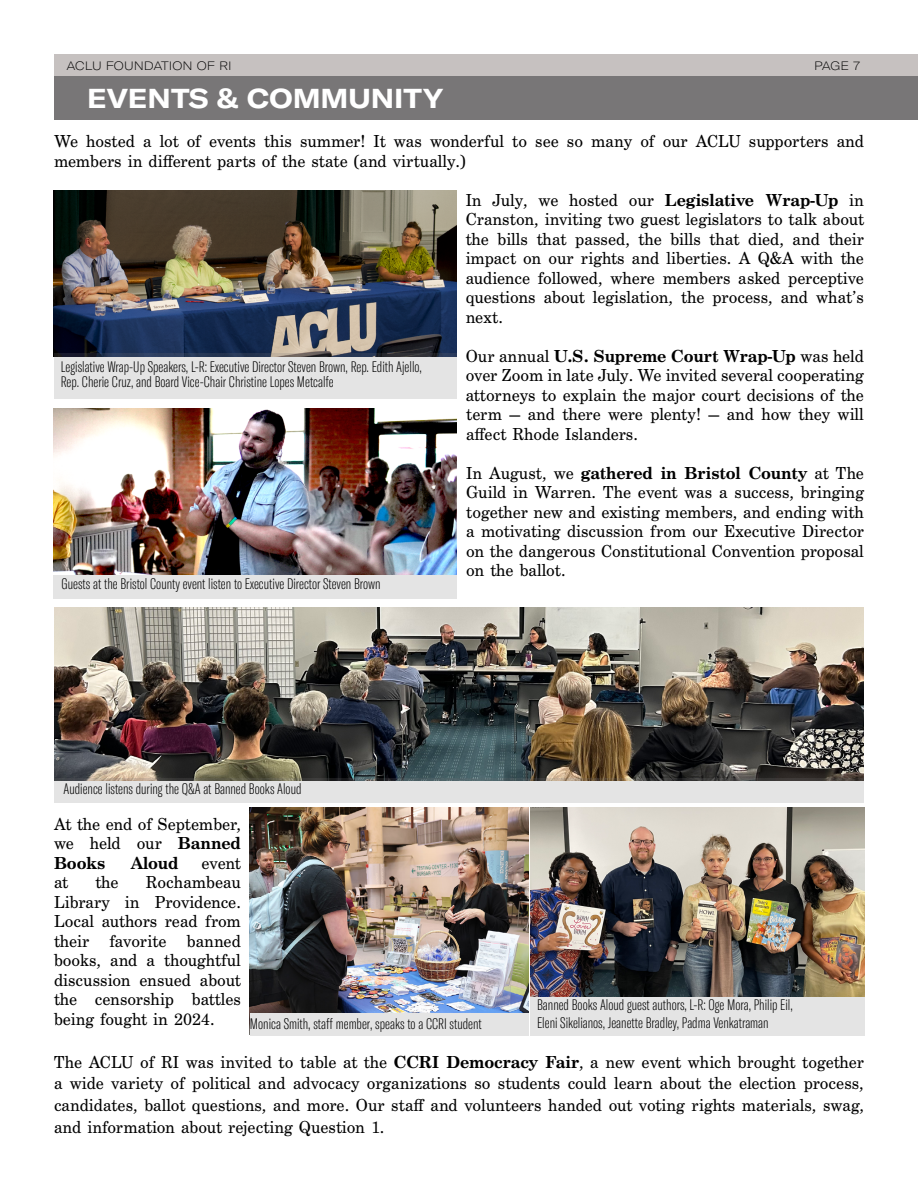
<style>
.page{position:relative;width:918px;height:1188px;background:#fff}
.page>*{position:absolute;margin:0;border:0;box-sizing:border-box;transform-origin:0 0}
.t1{font:700 expanded 27px "GT America";color:#fff}
.t2{font:18px/19.5px "Century Schoolbook FS";color:#000;text-align:justify}
.t3{font:700 18px "Century Schoolbook FS";letter-spacing:-.01em;color:#000}
.t4{font:100 extra-condensed 15px/18px "GT America";color:#000}
.t5{font:100 expanded 12px "GT America";color:#000}
.s1{font-weight:700}
</style>
<div class="page">
<div style="left:54px;top:54px;width:864px;height:23px;background:#c6c1c0"></div>
<div style="left:530px;top:993px;width:335px;height:43px;background:#e4e4e4"></div>
<img style="left:530px;top:807px;width:334px;height:190px">
<img style="left:55px;top:607px;width:809px;height:171px">
<svg style="left:55px;top:778px;width:809px;height:25px;background:#d3d3d2"></svg>
<div style="left:54px;top:558px;width:403px;height:40px;background:#e4e4e4"></div>
<img style="left:54px;top:409px;width:403px;height:165px">
<div style="left:55px;top:77px;width:863px;height:43px;background:#787677"></div>
<img style="left:54px;top:191px;width:403px;height:162px">
<svg style="left:54px;top:353px;width:403px;height:45px;background:#d4d5d6"></svg>
<img style="left:250px;top:807px;width:278px;height:206px">
<div style="left:250px;top:1013px;width:278px;height:23px;background:#e4e4e4"></div>
<p class="t5" style="left:66px;top:59px;width:167px">ACLU FOUNDATION OF RI</p>
<p class="t5" style="left:814px;top:59px;width:48px">PAGE 7</p>
<h1 class="t1" style="left:87px;top:82px;width:358px">EVENTS &amp; COMMUNITY</h1>
<p class="t2" style="left:54px;top:132px;width:812px">We hosted a lot of events this summer! It was wonderful to see so many of our ACLU supporters and members in different parts of the state (and virtually.)</p>
<p class="t2" style="left:466px;top:190px;width:400px">In July, we hosted our <span class="s1">Legislative Wrap-Up</span> in Cranston, inviting two guest legislators to talk about the bills that passed, the bills that died, and their impact on our rights and liberties. A Q&amp;A with the audience followed, where members asked perceptive questions about legislation, the process, and what’s next.</p>
<p class="t2" style="left:466px;top:346px;width:400px">Our annual <span class="s1">U.S. Supreme Court Wrap-Up</span> was held over Zoom in late July. We invited several cooperating attorneys to explain the major court decisions of the term — and there were plenty! — and how they will affect Rhode Islanders.</p>
<p class="t2" style="left:466px;top:463px;width:399px">In August, we <span class="s1">gathered in Bristol County</span> at The Guild in Warren. The event was a success, bringing together new and existing members, and ending with a motivating discussion from our Executive Director on the dangerous Constitutional Convention proposal on the ballot.</p>
<p class="t4" style="left:61px;top:359px;width:362px;line-height:15px">Legislative Wrap-Up Speakers, L-R: Executive Director Steven Brown, Rep. Edith Ajello,<br>Rep. Cherie Cruz, and Board Vice-Chair Christine Lopes Metcalfe</p>
<p class="t4" style="left:62px;top:575px;width:321px">Guests at the Bristol County event listen to Executive Director Steven Brown</p>
<p class="t4" style="left:64px;top:780px;width:239px">Audience listens during the Q&amp;A at Banned Books Aloud</p>
<p class="t2" style="left:54px;top:814px;width:188px">At the end of September, we held our <span class="s1">Banned Books</span></p>
<p class="t3" style="left:131px;top:853px;width:49px">Aloud</p>
<p class="t2" style="left:201px;top:853px;width:41px">event</p>
<p class="t2" style="left:54px;top:873px;width:188px;text-indent:92px">Rochambeau Library in Providence.<br>Local authors read from their favorite banned books, and a thoughtful discussion ensued about the censorship battles being fought in 2024.</p>
<p class="t2" style="left:54px;top:1051px;width:811px;line-height:21.6px">The ACLU of RI was invited to table at the <span class="s1">CCRI Democracy Fair</span>, a new event which brought together a wide variety of political and advocacy organizations so students could learn about the election process, candidates, ballot questions, and more. Our staff and volunteers handed out voting rights materials, swag, and information about rejecting Question 1.</p>
<p class="t2" style="left:54px;top:873px;width:16px">at</p>
<p class="t2" style="left:95px;top:873px;width:25px">the</p>
<p class="t4" style="left:537px;top:996px;width:257px">Banned Books Aloud guest authors, L-R: Oge Mora, Philip Eil,<br>Eleni Sikelianos, Jeanette Bradley, Padma Venkatraman</p>
<p class="t4" style="left:250px;top:1015px;width:233px">Monica Smith, staff member, speaks to a CCRI student</p>
</div>
